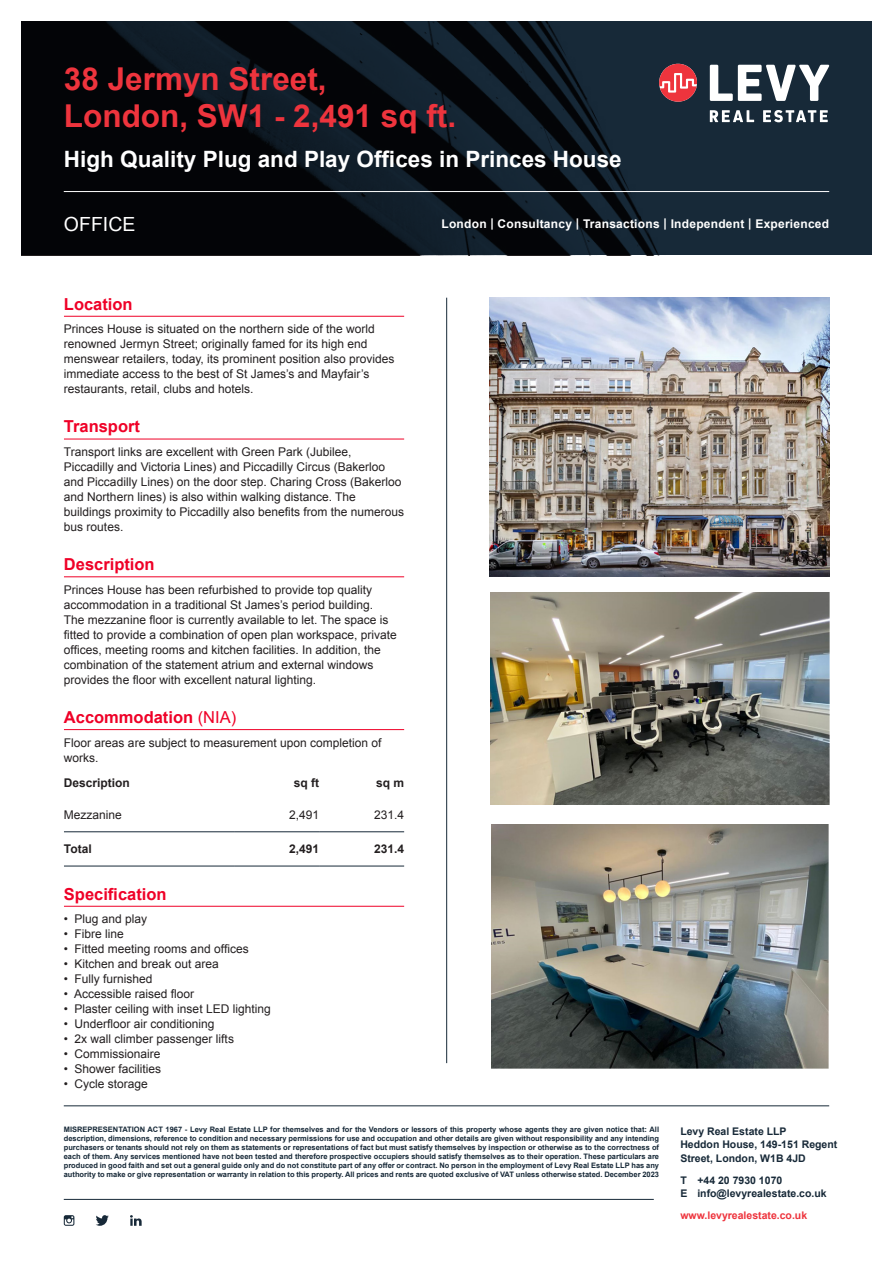
<style>
.page{position:relative;width:893px;height:1263px;background:#fff}
.page>*{position:absolute;margin:0;border:0;box-sizing:border-box;transform-origin:0 0}
.TABLE_TOTAL_TEXT{font:700 31.5px/37.8px "Arial";color:#ee343d}
.TABLE_TOTAL_TEXT-2{font:700 22.5px "Arial";color:#fff}
.t1{font:19.5px "Arial";color:#fff}
.HEADINGS{font:700 16.5px "Arial";color:#ef0027}
.BODY_TEXT{font:12px/15px "Arial";color:#231f20}
.t2{font:700 12px "Arial";letter-spacing:.02em;color:#fff}
.TABLE_HEAD_TEXT{font:700 12px "Arial";color:#231f20}
.TABLE_TOTAL_TEXT-3{font:700 12px "Arial";color:#231f20}
.t3{font:700 10.5px/13.5px "Arial";color:#172938}
.t4{font:700 10.5px "Arial";color:#ee343d}
.t5{font:700 7.5px/9px "Arial";color:#172938;text-align:justify}
.s1{font-weight:400}
</style>
<div class="page">
<svg style="left:21px;top:21px;width:851px;height:234px;background:#0c151e"></svg>
<hr style="left:64px;top:1199px;width:590px;height:1px;background:#172938">
<hr style="left:64px;top:1105px;width:765px;height:1px;background:#172938">
<hr style="left:64px;top:191px;width:765px;height:1px;background:#fff">
<svg style="left:710px;top:65px;width:119px;height:36px"></svg>
<svg style="left:710px;top:110px;width:44px;height:12px"></svg>
<svg style="left:763px;top:110px;width:65px;height:12px"></svg>
<svg style="left:659px;top:64px;width:38px;height:38px"></svg>
<svg style="left:130px;top:1215px;width:12px;height:11px"></svg>
<svg style="left:96px;top:1215px;width:13px;height:11px"></svg>
<svg style="left:64px;top:1215px;width:10px;height:11px"></svg>
<hr style="left:446px;top:298px;width:1px;height:765px;background:#172938">
<hr style="left:64px;top:316px;width:340px;height:1px;background:#ef0027">
<hr style="left:64px;top:439px;width:340px;height:1px;background:#ef0027">
<hr style="left:64px;top:576px;width:340px;height:1px;background:#ef0027">
<hr style="left:64px;top:729px;width:340px;height:1px;background:#ef0027">
<hr style="left:64px;top:906px;width:340px;height:1px;background:#ef0027">
<hr style="left:64px;top:831px;width:170px;height:1px;background:#172938">
<hr style="left:234px;top:831px;width:85px;height:1px;background:#172938">
<hr style="left:319px;top:831px;width:85px;height:1px;background:#172938">
<hr style="left:64px;top:866px;width:170px;height:1px;background:#172938">
<hr style="left:234px;top:866px;width:85px;height:1px;background:#172938">
<hr style="left:319px;top:866px;width:85px;height:1px;background:#172938">
<img style="left:489px;top:298px;width:340px;height:278px">
<img style="left:492px;top:824px;width:336px;height:244px">
<img style="left:491px;top:592px;width:338px;height:212px">
<p class="TABLE_TOTAL_TEXT" style="left:64px;top:61px;width:394px">38 Jermyn Street,<br>London, SW1 - 2,491 sq ft.</p>
<p class="TABLE_TOTAL_TEXT-2" style="left:64px;top:144px;width:559px">High Quality Plug and Play Offices in Princes House</p>
<h3 class="t1" style="left:64px;top:211px;width:73px">OFFICE</h3>
<p class="t2" style="left:441px;top:216px;width:389px">London | Consultancy | Transactions | Independent | Experienced</p>
<p class="HEADINGS" style="left:64px;top:293px;width:70px">Location</p>
<p class="BODY_TEXT" style="left:64px;top:322px;width:332px">Princes House is situated on the northern side of the world renowned Jermyn Street; originally famed for its high end menswear retailers, today, its prominent position also provides immediate access to the best of St James’s and Mayfair’s restaurants, retail, clubs and hotels.</p>
<p class="HEADINGS" style="left:64px;top:416px;width:78px">Transport</p>
<p class="BODY_TEXT" style="left:64px;top:444px;width:342px">Transport links are excellent with Green Park (Jubilee, Piccadilly and Victoria Lines) and Piccadilly Circus (Bakerloo and Piccadilly Lines) on the door step. Charing Cross (Bakerloo and Northern lines) is also within walking distance. The buildings proximity to Piccadilly also benefits from the numerous bus routes.</p>
<p class="HEADINGS" style="left:64px;top:554px;width:92px">Description</p>
<p class="BODY_TEXT" style="left:64px;top:582px;width:334px">Princes House has been refurbished to provide top quality accommodation in a traditional St James’s period building.<br>The mezzanine floor is currently available to let. The space is fitted to provide a combination of open plan workspace, private offices, meeting rooms and kitchen facilities. In addition, the combination of the statement atrium and external windows provides the floor with excellent natural lighting.</p>
<p class="HEADINGS" style="left:64px;top:706px;width:174px">Accommodation <span class="s1">(NIA)</span></p>
<p class="BODY_TEXT" style="left:64px;top:735px;width:319px">Floor areas are subject to measurement upon completion of works.</p>
<p class="TABLE_HEAD_TEXT" style="left:64px;top:775px;width:68px">Description</p>
<p class="TABLE_HEAD_TEXT" style="left:294px;top:775px;width:27px">sq ft</p>
<p class="TABLE_HEAD_TEXT" style="left:376px;top:775px;width:30px">sq m</p>
<p class="BODY_TEXT" style="left:64px;top:807px;width:60px">Mezzanine</p>
<p class="BODY_TEXT" style="left:289px;top:807px;width:32px">2,491</p>
<p class="BODY_TEXT" style="left:374px;top:807px;width:32px">231.4</p>
<p class="TABLE_TOTAL_TEXT-3" style="left:64px;top:841px;width:29px">Total</p>
<p class="TABLE_TOTAL_TEXT-3" style="left:289px;top:841px;width:32px">2,491</p>
<p class="TABLE_TOTAL_TEXT-3" style="left:374px;top:841px;width:32px">231.4</p>
<p class="HEADINGS" style="left:64px;top:883px;width:104px">Specification</p>
<p class="BODY_TEXT" style="left:64px;top:911px;width:85px">• Plug and play</p>
<p class="BODY_TEXT" style="left:64px;top:926px;width:61px">• Fibre line</p>
<p class="BODY_TEXT" style="left:64px;top:941px;width:186px">• Fitted meeting rooms and offices</p>
<p class="BODY_TEXT" style="left:64px;top:956px;width:156px">• Kitchen and break out area</p>
<p class="BODY_TEXT" style="left:64px;top:971px;width:90px">• Fully furnished</p>
<p class="BODY_TEXT" style="left:64px;top:986px;width:132px">• Accessible raised floor</p>
<p class="BODY_TEXT" style="left:64px;top:1001px;width:208px">• Plaster ceiling with inset LED lighting</p>
<p class="BODY_TEXT" style="left:64px;top:1016px;width:152px">• Underfloor air conditioning</p>
<p class="BODY_TEXT" style="left:64px;top:1031px;width:172px">• 2x wall climber passenger lifts</p>
<p class="BODY_TEXT" style="left:64px;top:1046px;width:98px">• Commissionaire</p>
<p class="BODY_TEXT" style="left:64px;top:1061px;width:99px">• Shower facilities</p>
<p class="BODY_TEXT" style="left:64px;top:1076px;width:85px">• Cycle storage</p>
<p class="t5" style="left:64px;top:1125px;width:597px">MISREPRESENTATION ACT 1967 - Levy Real Estate LLP for themselves and for the Vendors or lessors of this property whose agents they are given notice that: All description, dimensions, reference to condition and necessary permissions for use and occupation and other details are given without responsibility and any intending purchasers or tenants should not rely on them as statements or representations of fact but must satisfy themselves by inspection or otherwise as to the correctness of each of them. Any services mentioned have not been tested and therefore prospective occupiers should satisfy themselves as to their operation. These particulars are produced in good faith and set out a general guide only and do not constitute part of any offer or contract. No person in the employment of Levy Real Estate LLP has any authority to make or give representation or warranty in relation to this property. All prices and rents are quoted exclusive of VAT unless otherwise stated. December 2023</p>
<p class="t3" style="left:680px;top:1124px;width:158px">Levy Real Estate LLP<br>Heddon House, 149-151 Regent<br>Street, London, W1B 4JD</p>
<p class="t3" style="left:680px;top:1173px;width:148px">T +44 20 7930 1070<br>E info@levyrealestate.co.uk</p>
<p class="t4" style="left:680px;top:1208px;width:128px">www.levyrealestate.co.uk</p>
</div>
